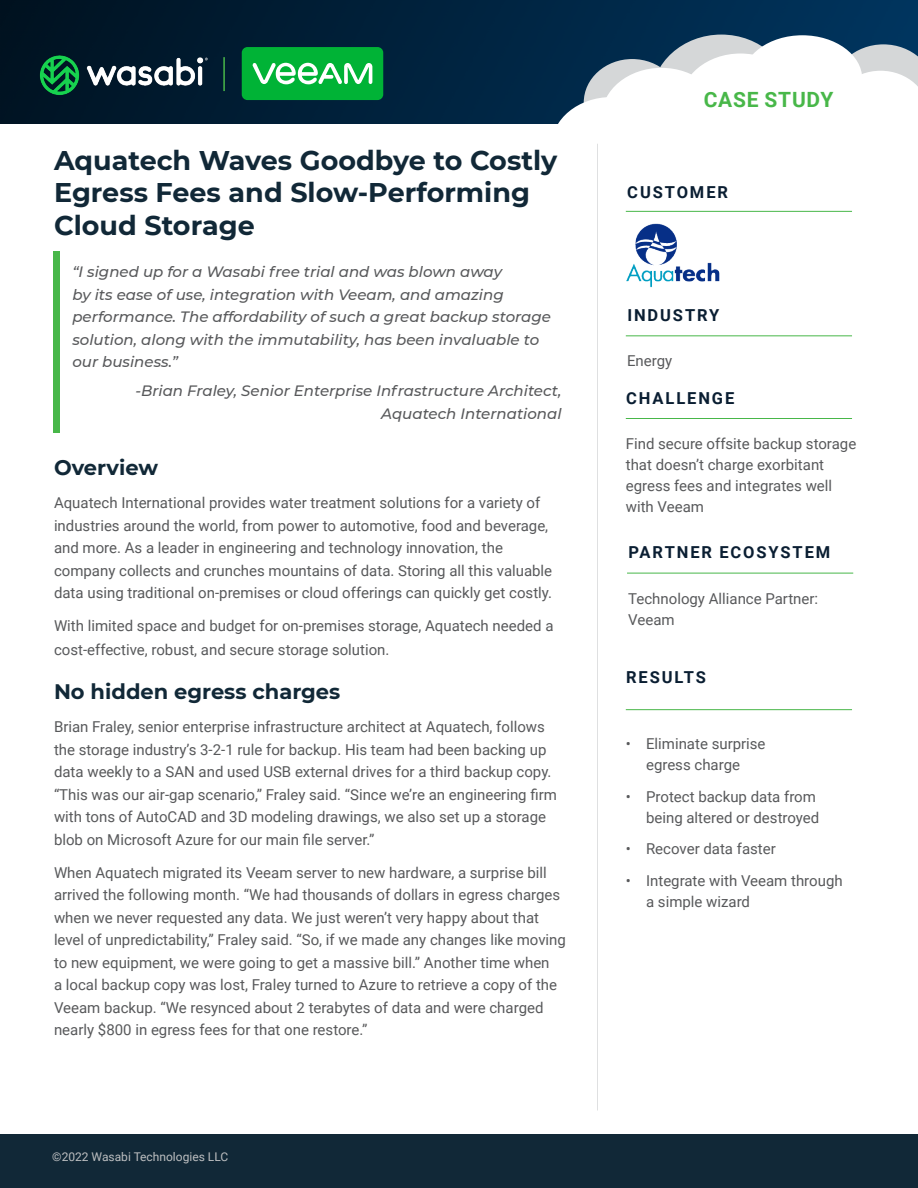
<style>
.page{position:relative;width:918px;height:1188px;background:#fff}
.page>*{position:absolute;margin:0;border:0;box-sizing:border-box;transform-origin:0 0}
.t1{font:700 27px/32.4px "Montserrat";color:#112837}
.t2{font:700 21px "Montserrat";color:#112837}
.t3{font:700 21px "Roboto";letter-spacing:.035em;color:#48b749}
.t4{font:700 16.5px "Roboto";letter-spacing:.115em;color:#0a1e32}
.t5{font:15px/22.5px "Roboto";color:#58595b}
.t6{font:italic 500 15px/22.5px "Montserrat";color:#58595b}
.t7{font:12px "Roboto";color:#bcbec0}
</style>
<div class="page">
<img style="left:0;top:0;width:918px;height:123px">
<img style="left:36px;top:47px;width:175px;height:54px">
<div style="left:0;top:1134px;width:918px;height:54px;background:#112837"></div>
<div style="left:652px;top:35px;width:139px;height:125px;background:#d5d7d8;border-radius:50%"></div>
<div style="left:584px;top:59px;width:97px;height:87px;background:#d5d7d8;border-radius:50%"></div>
<div style="left:681px;top:54px;width:119px;height:98px;background:#fff;border-radius:50%"></div>
<div style="left:671px;top:73px;width:120px;height:99px;background:#fff;border-radius:50%"></div>
<div style="left:602px;top:68px;width:119px;height:98px;background:#fff;border-radius:50%"></div>
<div style="left:551px;top:97px;width:120px;height:98px;background:#fff;border-radius:50%"></div>
<div style="left:742px;top:35px;width:120px;height:87px;background:#fff;border-radius:50%"></div>
<svg style="left:838px;top:44px;width:80px;height:79px"></svg>
<div style="left:742px;top:69px;width:120px;height:87px;background:#fff;border-radius:50%"></div>
<hr style="left:597px;top:144px;width:1px;height:966px;background:#bcbec0">
<hr style="left:626px;top:211px;width:226px;height:1px;background:#48b749">
<hr style="left:627px;top:573px;width:226px;height:1px;background:#48b749">
<hr style="left:626px;top:418px;width:226px;height:1px;background:#48b749">
<hr style="left:626px;top:709px;width:226px;height:1px;background:#48b749">
<hr style="left:626px;top:335px;width:226px;height:1px;background:#48b749">
<div style="left:53px;top:251px;width:6px;height:181px;background:#48b749"></div>
<div style="left:242px;top:47px;width:141px;height:53px;background:#00b336;border-radius:6px"></div>
<svg style="left:252px;top:63px;width:120px;height:21px"></svg>
<img style="left:626px;top:223px;width:94px;height:65px">
<hr style="left:223px;top:57px;width:2px;height:34px;background:#48b749">
<h1 class="t1" style="left:54px;top:143px;width:505px">Aquatech Waves Goodbye to Costly<br>Egress Fees and Slow-Performing<br>Cloud Storage</h1>
<p class="t6" style="left:72px;top:260px;width:480px">“I signed up for a Wasabi free trial and was blown away<br>by its ease of use, integration with Veeam, and amazing performance. The affordability of such a great backup storage solution, along with the immutability, has been invaluable to our business.”</p>
<p class="t6" style="left:135px;top:379px;width:428px;text-align:right">-Brian Fraley, Senior Enterprise Infrastructure Architect,<br>Aquatech International</p>
<h2 class="t2" style="left:54px;top:453px;width:106px">Overview</h2>
<p class="t5" style="left:54px;top:491px;width:500px">Aquatech International provides water treatment solutions for a variety of industries around the world, from power to automotive, food and beverage, and more. As a leader in engineering and technology innovation, the company collects and crunches mountains of data. Storing all this valuable data using traditional on-premises or cloud offerings can quickly get costly.</p>
<p class="t5" style="left:54px;top:613px;width:501px;line-height:24px">With limited space and budget for on-premises storage, Aquatech needed a cost-effective, robust, and secure storage solution.</p>
<h2 class="t2" style="left:54px;top:677px;width:288px">No hidden egress charges</h2>
<p class="t5" style="left:54px;top:715px;width:504px">Brian Fraley, senior enterprise infrastructure architect at Aquatech, follows the storage industry’s 3-2-1 rule for backup. His team had been backing up data weekly to a SAN and used USB external drives for a third backup copy. “This was our air-gap scenario,” Fraley said. “Since we’re an engineering firm with tons of AutoCAD and 3D modeling drawings, we also set up a storage blob on Microsoft Azure for our main file server.”</p>
<p class="t5" style="left:54px;top:861px;width:513px">When Aquatech migrated its Veeam server to new hardware, a surprise bill arrived the following month. “We had thousands of dollars in egress charges when we never requested any data. We just weren’t very happy about that level of unpredictability,” Fraley said. “So, if we made any changes like moving to new equipment, we were going to get a massive bill.” Another time when<br>a local backup copy was lost, Fraley turned to Azure to retrieve a copy of the Veeam backup. “We resynced about 2 terabytes of data and were charged nearly $800 in egress fees for that one restore.”</p>
<p class="t7" style="left:52px;top:1148px;width:177px">©2022 Wasabi Technologies LLC</p>
<h2 class="t3" style="left:704px;top:85px;width:131px">CASE STUDY</h2>
<p class="t4" style="left:627px;top:181px;width:102px">CUSTOMER</p>
<p class="t4" style="left:627px;top:304px;width:94px">INDUSTRY</p>
<p class="t5" style="left:627px;top:349px;width:47px">Energy</p>
<p class="t4" style="left:626px;top:386px;width:110px">CHALLENGE</p>
<p class="t5" style="left:626px;top:433px;width:232px;line-height:21px">Find secure offsite backup storage that doesn’t charge exorbitant egress fees and integrates well with Veeam</p>
<p class="t4" style="left:629px;top:541px;width:203px">PARTNER ECOSYSTEM</p>
<p class="t5" style="left:628px;top:587px;width:192px;line-height:21px">Technology Alliance Partner:<br>Veeam</p>
<p class="t4" style="left:626px;top:665px;width:81px">RESULTS</p>
<p class="t5" style="left:626px;top:733px;width:141px;line-height:21px;text-align:center">• Eliminate surprise egress charge</p>
<p class="t5" style="left:626px;top:785px;width:195px;line-height:21px;text-align:right">• Protect backup data from being altered or destroyed</p>
<p class="t5" style="left:626px;top:837px;width:152px">• Recover data faster</p>
<p class="t5" style="left:646px;top:869px;width:198px;line-height:21px;text-indent:-20px">• Integrate with Veeam through a simple wizard</p>
</div>
